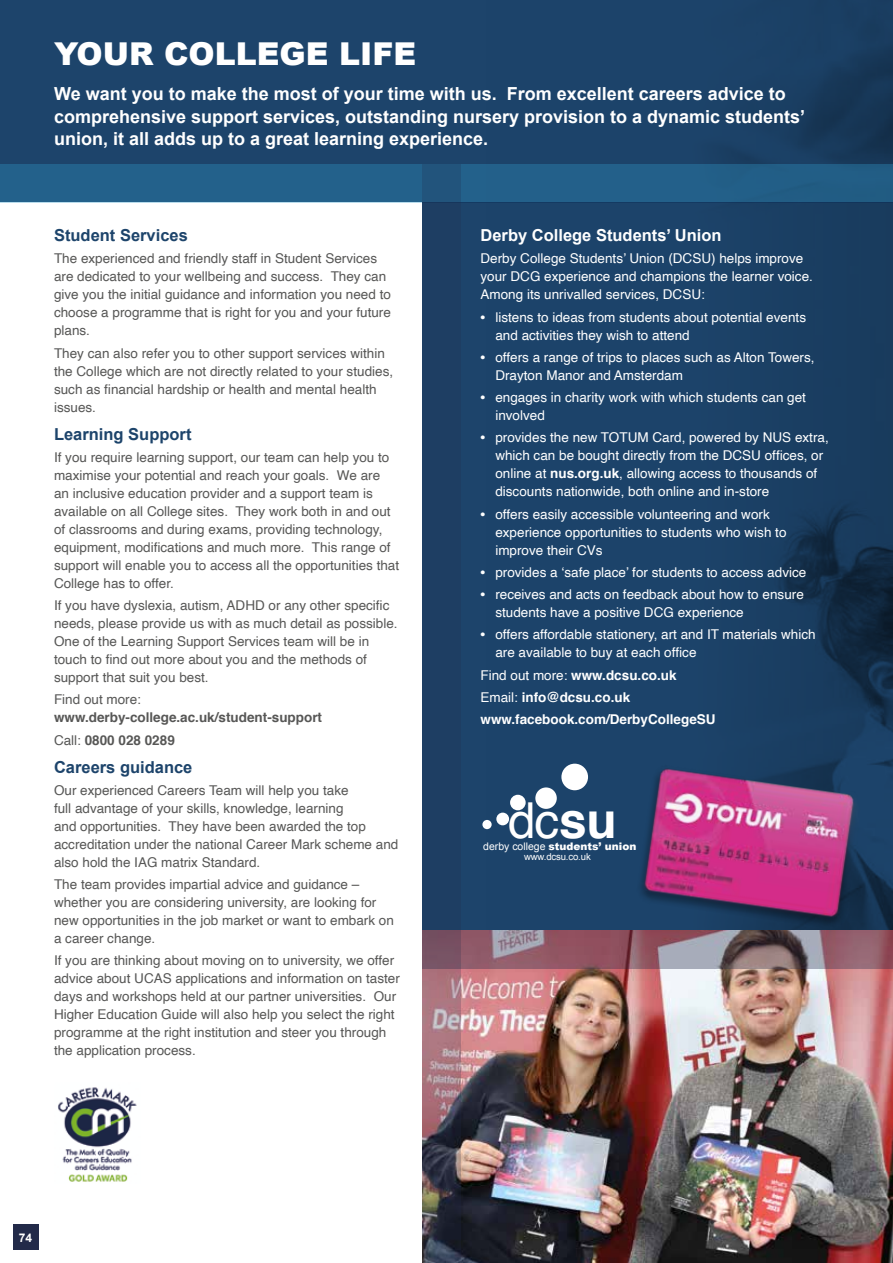
<style>
.page{position:relative;width:893px;height:1263px;background:#fff}
.page>*{position:absolute;margin:0;border:0;box-sizing:border-box;transform-origin:0 0}
.t1{font:49.5px "Helvetica";color:#fff}
.Section_Header{font:900 31.5px "Arial";color:#fff}
.Intro_Standfirsts{font:700 18px/22.5px "Arial";color:#fff}
.Sub_Headers{font:700 16.5px "Arial";color:#1d446b}
.Sub_Headers_White{font:700 16.5px "Arial";color:#fff}
.Body_text{font:13.5px/18px "Helvetica";color:#575756}
.Sub_Headers_White-2{font:13.5px/18px "Helvetica";color:#fff}
.Body_Text_White{font:700 13.5px "Helvetica";color:#fff}
.Body_text-2{font:700 13.5px/18px "Helvetica";color:#575756}
.t2{font:700 12px "Arial";color:#fff}
.t3{font:900 10.5px "Arial";color:#fff}
.t4{font:9.6px "Arial";letter-spacing:-.015em;color:#fff}
.s1{font-weight:400}
.s2{font-family:"Arial";font-weight:700}
.s3{font-weight:700}
.s4{font-weight:700;font-size:49.8px}
</style>
<div class="page">
<div style="left:0;top:0;width:893px;height:202px;background:#1d446b"></div>
<div style="left:0;top:164px;width:893px;height:38px;background:#23618b"></div>
<div style="left:422px;top:202px;width:471px;height:1061px;background:#1d446b"></div>
<div style="left:496px;top:813px;width:13px;height:12px;background:#fff;border-radius:50%"></div>
<div style="left:510px;top:795px;width:16px;height:15px;background:#fff;border-radius:50%"></div>
<div style="left:535px;top:787px;width:22px;height:22px;background:#fff;border-radius:50%"></div>
<div style="left:561px;top:764px;width:27px;height:26px;background:#fff;border-radius:50%"></div>
<div style="left:482px;top:820px;width:10px;height:9px;background:#fff;border-radius:50%"></div>
<img style="left:58px;top:1087px;width:79px;height:95px">
<hr style="left:892px;top:0;width:1px;height:310px;background:#222a49">
<hr style="left:892px;top:272px;width:1px;height:38px;background:#3198c8">
<img style="left:461px;top:969px;width:432px;height:294px">
<svg style="left:422px;top:164px;width:39px;height:1099px"></svg>
<svg style="left:422px;top:931px;width:471px;height:38px"></svg>
<img style="left:634px;top:763px;width:229px;height:169px">
<div style="left:13px;top:1225px;width:25px;height:25px;background:#222a49"></div>
<h1 class="Section_Header" style="left:54px;top:31px;width:364px">YOUR COLLEGE LIFE</h1>
<p class="Intro_Standfirsts" style="left:54px;top:83px;width:753px">We want you to make the most of your time with us. From excellent careers advice to comprehensive support services, outstanding nursery provision to a dynamic students’ union, it all adds up to a great learning experience.</p>
<p class="Sub_Headers" style="left:54px;top:224px;width:135px">Student Services</p>
<p class="Body_text" style="left:54px;top:250px;width:338px">The experienced and friendly staff in Student Services are dedicated to your wellbeing and success. They can give you the initial guidance and information you need to choose a programme that is right for you and your future plans.</p>
<p class="Body_text" style="left:54px;top:344px;width:341px">They can also refer you to other support services within the College which are not directly related to your studies, such as financial hardship or health and mental health issues.</p>
<p class="Sub_Headers" style="left:54px;top:423px;width:139px">Learning Support</p>
<p class="Body_text" style="left:54px;top:448px;width:347px">If you require learning support, our team can help you to maximise your potential and reach your goals. We are<br>an inclusive education provider and a support team is available on all College sites. They work both in and out of classrooms and during exams, providing technology, equipment, modifications and much more. This range of support will enable you to access all the opportunities that College has to offer.</p>
<p class="Body_text" style="left:54px;top:597px;width:345px">If you have dyslexia, autism, ADHD or any other specific needs, please provide us with as much detail as possible.<br>One of the Learning Support Services team will be in touch to find out more about you and the methods of support that suit you best.</p>
<p class="Body_text-2" style="left:54px;top:691px;width:270px"><span class="s1">Find out more: </span>www.derby-college.ac.uk/student-support</p>
<p class="Body_text-2" style="left:54px;top:731px;width:122px"><span class="s1">Call:</span> 0800 028 0289</p>
<p class="Sub_Headers" style="left:54px;top:756px;width:140px">Careers guidance</p>
<p class="Body_text" style="left:54px;top:781px;width:346px">Our experienced Careers Team will help you take<br>full advantage of your skills, knowledge, learning<br>and opportunities. They have been awarded the top accreditation under the national Career Mark scheme and also hold the IAG matrix Standard.</p>
<p class="Body_text" style="left:54px;top:876px;width:341px">The team provides impartial advice and guidance – whether you are considering university, are looking for new opportunities in the job market or want to embark on a career change.</p>
<p class="Body_text" style="left:54px;top:952px;width:347px">If you are thinking about moving on to university, we offer advice about UCAS applications and information on taster days and workshops held at our partner universities. Our Higher Education Guide will also help you select the right programme at the right institution and steer you through the application process.</p>
<p class="Sub_Headers_White" style="left:480px;top:224px;width:243px">Derby College Students’ Union</p>
<p class="Sub_Headers_White-2" style="left:480px;top:250px;width:334px">Derby College Students’ Union (DCSU) helps improve your DCG experience and champions the learner voice.<br>Among its unrivalled services, DCSU:</p>
<p class="Sub_Headers_White-2" style="left:495px;top:308px;width:312px;text-indent:-15px"><span class="s2">•</span> listens to ideas from students about potential events and activities they wish to attend</p>
<p class="Sub_Headers_White-2" style="left:495px;top:348px;width:321px;text-indent:-15px"><span class="s2">•</span> offers a range of trips to places such as Alton Towers,<br>Drayton Manor and Amsterdam</p>
<p class="Sub_Headers_White-2" style="left:495px;top:389px;width:312px;text-indent:-15px"><span class="s2">•</span> engages in charity work with which students can get involved</p>
<p class="Sub_Headers_White-2" style="left:495px;top:429px;width:335px;text-indent:-15px"><span class="s2">•</span> provides the new TOTUM Card, powered by NUS extra, which can be bought directly from the DCSU offices, or online at <span class="s3">nus.org.uk</span>, allowing access to thousands of discounts nationwide, both online and in-store</p>
<p class="Sub_Headers_White-2" style="left:495px;top:505px;width:293px;text-indent:-15px"><span class="s2">•</span> offers easily accessible volunteering and work experience opportunities to students who wish to improve their CVs</p>
<p class="Sub_Headers_White-2" style="left:480px;top:563px;width:327px"><span class="s2">•</span> provides a ‘safe place’ for students to access advice</p>
<p class="Sub_Headers_White-2" style="left:495px;top:586px;width:310px;text-indent:-15px"><span class="s2">•</span> receives and acts on feedback about how to ensure students have a positive DCG experience</p>
<p class="Sub_Headers_White-2" style="left:495px;top:626px;width:322px;text-indent:-15px"><span class="s2">•</span> offers affordable stationery, art and IT materials which are available to buy at each office</p>
<p class="Body_Text_White" style="left:480px;top:664px;width:198px"><span class="s1">Find out more:</span> www.dcsu.co.uk</p>
<p class="Body_Text_White" style="left:480px;top:686px;width:151px"><span class="s1">Email:</span> info@dcsu.co.uk</p>
<p class="Body_Text_White" style="left:480px;top:708px;width:237px">www.facebook.com/DerbyCollegeSU</p>
<h1 class="t1" style="left:508px;top:783px;width:110px">dc<span class="s4">su</span></h1>
<p class="t4" style="left:524px;top:850px;width:68px">www.dcsu.co.uk</p>
<p class="t3" style="left:483px;top:839px;width:155px"><span class="s1">derby college</span> students’ union</p>
<p class="t2" style="left:19px;top:1229px;width:15px">74</p>
</div>
